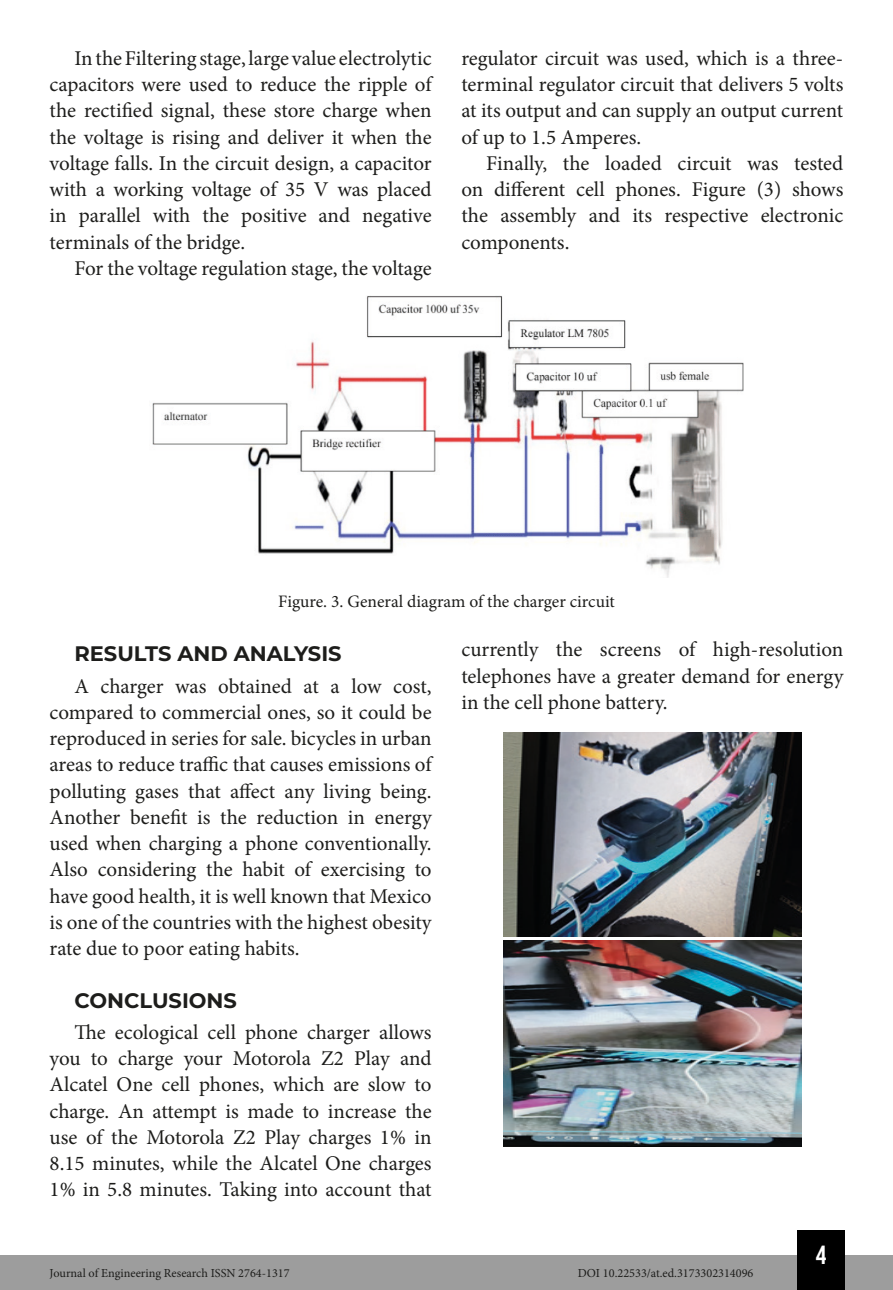
<style>
.page{position:relative;width:893px;height:1290px;background:#fff}
.page>*{position:absolute;margin:0;border:0;box-sizing:border-box;transform-origin:0 0}
.t1{font:26.25px "Bebas Kai";color:#fff}
.t2{font:21px/26.2px "Minion Pro";letter-spacing:-.005em;color:#1d1d1b;text-align:justify}
.t3{font:700 21px "Montserrat";color:#1d1d1b}
.t4{font:17.5px "Minion Pro";color:#1d1d1b}
.t5{font:12.25px "Minion Pro";color:#1d1d1b}
</style>
<div class="page">
<div style="left:0;top:1255px;width:893px;height:35px;background:#9d9d9d"></div>
<div style="left:797px;top:1230px;width:48px;height:60px;background:#000"></div>
<img style="left:152px;top:296px;width:592px;height:281px">
<img style="left:503px;top:732px;width:298px;height:205px">
<img style="left:503px;top:940px;width:299px;height:206px">
<p class="t2" style="left:50px;top:45px;width:384px;text-indent:25px">In the Filtering stage, large value electrolytic capacitors were used to reduce the ripple of the rectified signal, these store charge when the voltage is rising and deliver it when the voltage falls. In the circuit design, a capacitor with a working voltage of 35 V was placed in parallel with the positive and negative terminals of the bridge.</p>
<p class="t2" style="left:74px;top:255px;width:359px">For the voltage regulation stage, the voltage</p>
<p class="t2" style="left:461px;top:45px;width:383px">regulator circuit was used, which is a three&shy;terminal regulator circuit that delivers 5 volts at its output and can supply an output current of up to 1.5 Amperes.</p>
<p class="t2" style="left:461px;top:150px;width:383px;text-indent:25px">Finally, the loaded circuit was tested on different cell phones. Figure (3) shows the assembly and its respective electronic components.</p>
<p class="t4" style="left:278px;top:590px;width:338px">Figure. 3. General diagram of the charger circuit</p>
<p class="t3" style="left:74px;top:639px;width:269px">RESULTS AND ANALYSIS</p>
<p class="t2" style="left:50px;top:673px;width:384px;text-indent:25px">A charger was obtained at a low cost, compared to commercial ones, so it could be reproduced in series for sale. bicycles in urban areas to reduce traffic that causes emissions of polluting gases that affect any living being.<br>Another benefit is the reduction in energy used when charging a phone conventionally.<br>Also considering the habit of exercising to have good health, it is well known that Mexico is one of the countries with the highest obesity rate due to poor eating habits.</p>
<p class="t3" style="left:74px;top:985px;width:164px">CONCLUSIONS</p>
<p class="t2" style="left:50px;top:1019px;width:384px;text-indent:25px">The ecological cell phone charger allows you to charge your Motorola Z2 Play and Alcatel One cell phones, which are slow to charge. An attempt is made to increase the use of the Motorola Z2 Play charges 1% in 8.15 minutes, while the Alcatel One charges 1% in 5.8 minutes. Taking into account that</p>
<p class="t2" style="left:461px;top:636px;width:383px">currently the screens of high-resolution telephones have a greater demand for energy in the cell phone battery.</p>
<p class="t5" style="left:50px;top:1265px;width:242px">Journal of Engineering Research ISSN 2764-1317</p>
<p class="t5" style="left:578px;top:1265px;width:177px">DOI 10.22533/at.ed.3173302314096</p>
<p class="t1" style="left:816px;top:1241px;width:12px">4</p>
</div>
